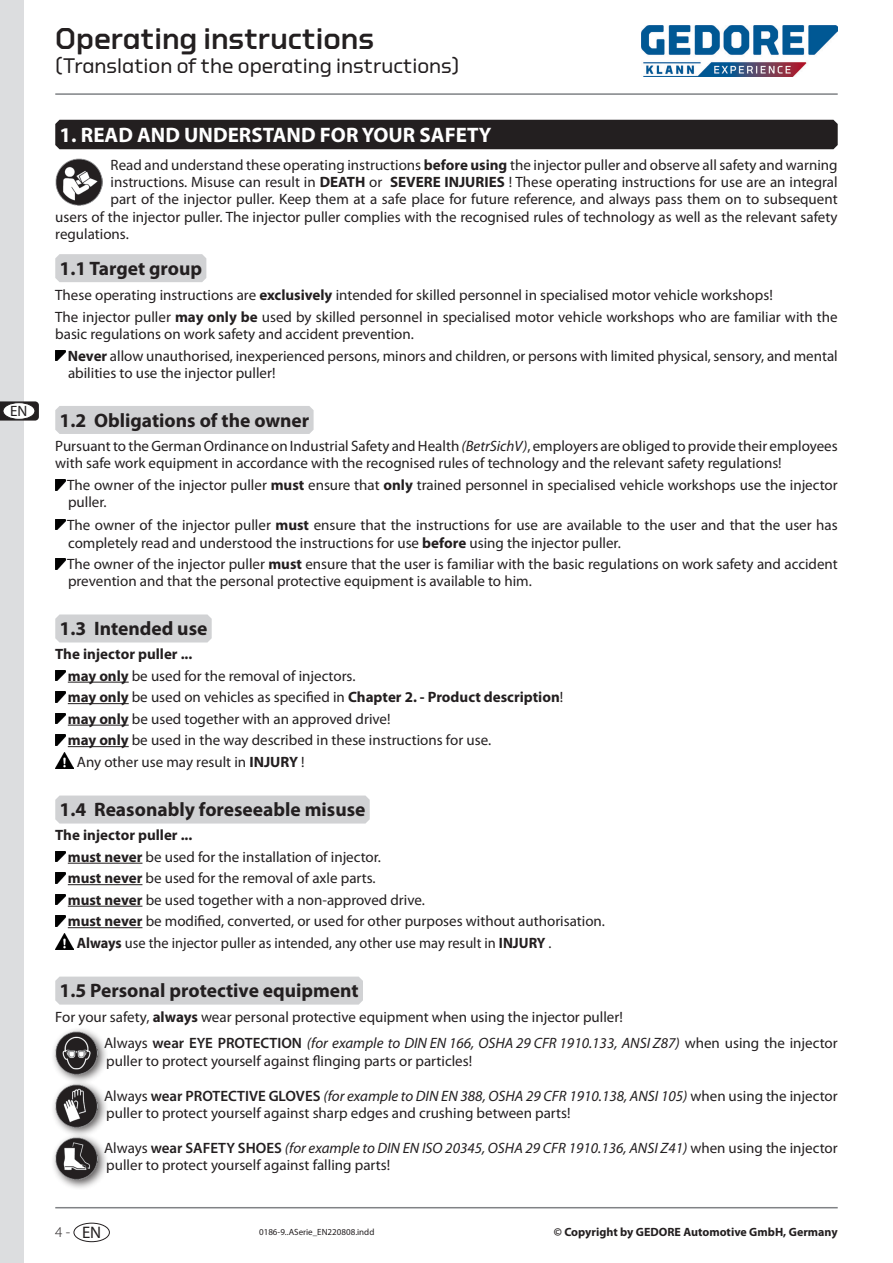
<style>
.page{position:relative;width:893px;height:1263px;background:#fff}
.page>*{position:absolute;margin:0;border:0;box-sizing:border-box;transform-origin:0 0}
.t1{font:500 30px "GEDORE Type";color:#231f20}
.t2{font:21px "GEDORE Type";color:#231f20}
.t3{font:700 21px "Myriad Pro";color:#fff}
.t4{font:700 19.5px "Myriad Pro";color:#231f20}
.t5{font:15px/17.2px "Myriad Pro";color:#231f20}
.t6{font:700 15px "Myriad Pro";color:#231f20}
.t7{font:15px "Myriad Pro";color:#231f20;scale:.96 1}
.t8{font:300 15px "Myriad Pro";color:#231f20}
.t9{font:700 12px "Myriad Pro";color:#231f20}
.t10{font:9px "Myriad Pro";color:#231f20}
.s1{font-weight:700}
.s2{font-style:italic}
.s3{font-weight:400}
.s4{font-weight:600}
.s5{font-weight:400;font-size:16.65px}
</style>
<div class="page">
<div style="left:0;top:0;width:23px;height:1263px;background:#dcdddf"></div>
<hr style="left:55px;top:1207px;width:783px;height:1px;background:#808285">
<div style="left:74px;top:1223px;width:36px;height:19px;border:1px solid #231f20;border-radius:50%"></div>
<svg style="left:0;top:401px;width:39px;height:20px"></svg>
<div style="left:3px;top:403px;width:32px;height:16px;background:#fff;border-radius:50%"></div>
<div style="left:3px;top:402px;width:32px;height:18px;border:1px solid #231f20;border-radius:50%"></div>
<hr style="left:55px;top:93px;width:783px;height:2px;background:#808285">
<img style="left:641px;top:26px;width:197px;height:50px">
<div style="left:55px;top:120px;width:783px;height:29px;background:#231f20"></div>
<div style="left:55px;top:254px;width:151px;height:28px;background:#d1d2d4"></div>
<div style="left:55px;top:406px;width:259px;height:28px;background:#d1d2d4"></div>
<div style="left:55px;top:614px;width:157px;height:28px;background:#d1d2d4"></div>
<hr style="left:68px;top:682px;width:61px;height:1px;background:#231f20">
<hr style="left:68px;top:703px;width:61px;height:1px;background:#231f20">
<hr style="left:68px;top:725px;width:61px;height:1px;background:#231f20">
<hr style="left:68px;top:746px;width:61px;height:1px;background:#231f20">
<div style="left:55px;top:795px;width:315px;height:28px;background:#d1d2d4"></div>
<hr style="left:68px;top:863px;width:74px;height:1px;background:#231f20">
<hr style="left:68px;top:884px;width:74px;height:1px;background:#231f20">
<hr style="left:68px;top:906px;width:74px;height:1px;background:#231f20">
<hr style="left:68px;top:927px;width:74px;height:1px;background:#231f20">
<div style="left:55px;top:976px;width:308px;height:28px;background:#d1d2d4"></div>
<img style="left:55px;top:159px;width:47px;height:47px">
<svg style="left:55px;top:350px;width:11px;height:11px"></svg>
<svg style="left:55px;top:480px;width:11px;height:10px"></svg>
<svg style="left:55px;top:519px;width:11px;height:11px"></svg>
<svg style="left:55px;top:559px;width:11px;height:10px"></svg>
<svg style="left:55px;top:670px;width:11px;height:11px"></svg>
<svg style="left:55px;top:692px;width:11px;height:10px"></svg>
<svg style="left:55px;top:713px;width:11px;height:11px"></svg>
<svg style="left:55px;top:735px;width:11px;height:10px"></svg>
<img style="left:55px;top:752px;width:19px;height:16px">
<svg style="left:55px;top:851px;width:11px;height:11px"></svg>
<svg style="left:55px;top:873px;width:11px;height:10px"></svg>
<svg style="left:55px;top:894px;width:11px;height:11px"></svg>
<svg style="left:55px;top:916px;width:11px;height:10px"></svg>
<img style="left:55px;top:933px;width:19px;height:16px">
<div style="left:51px;top:1027px;width:57px;height:58px;background:#231f20;opacity:.75"></div>
<img style="left:55px;top:1032px;width:43px;height:42px">
<div style="left:51px;top:1080px;width:57px;height:58px;background:#231f20;opacity:.75"></div>
<img style="left:55px;top:1084px;width:43px;height:43px">
<div style="left:51px;top:1132px;width:57px;height:58px;background:#231f20;opacity:.75"></div>
<img style="left:55px;top:1137px;width:43px;height:43px">
<p class="t5" style="left:10px;top:402px;width:19px">EN</p>
<h1 class="t1" style="left:55px;top:21px;width:320px">Operating instructions</h1>
<h2 class="t2" style="left:55px;top:54px;width:406px">(Translation of the operating instructions)</h2>
<h2 class="t3" style="left:60px;top:121px;width:433px">1. READ AND UNDERSTAND FOR YOUR SAFETY</h2>
<p class="t5" style="left:111px;top:156px;width:729px">Read and understand these operating instructions <span class="s1">before using</span> the injector puller and observe all safety and warning</p>
<p class="t5" style="left:111px;top:173px;width:729px">instructions. Misuse can result in <span class="s1">DEATH</span> or <span class="s1">SEVERE INJURIES</span> ! These operating instructions for use are an integral</p>
<p class="t5" style="left:111px;top:190px;width:729px">part of the injector puller. Keep them at a safe place for future reference, and always pass them on to subsequent</p>
<p class="t5" style="left:55px;top:208px;width:784px">users of the injector puller. The injector puller complies with the recognised rules of technology as well as the relevant safety</p>
<p class="t5" style="left:55px;top:225px;width:75px">regulations.</p>
<h3 class="t4" style="left:60px;top:255px;width:144px">1.1 Target group</h3>
<p class="t5" style="left:55px;top:283px;width:784px;line-height:22.2px">These operating instructions are <span class="s1">exclusively</span> intended for skilled personnel in specialised motor vehicle workshops!<br>The injector puller <span class="s1">may only be</span> used by skilled personnel in specialised motor vehicle workshops who are familiar with the</p>
<p class="t5" style="left:68px;top:323px;width:771px;line-height:21.5px;text-indent:-13px">basic regulations on work safety and accident prevention.<br><span class="s1">Never</span> allow unauthorised, inexperienced persons, minors and children, or persons with limited physical, sensory, and mental</p>
<p class="t5" style="left:68px;top:364px;width:209px">abilities to use the injector puller!</p>
<h3 class="t4" style="left:60px;top:407px;width:251px">1.2 Obligations of the owner</h3>
<p class="t5" style="left:55px;top:437px;width:784px">Pursuant to the German Ordinance on Industrial Safety and Health <span class="s2">(BetrSichV)</span>, employers are obliged to provide their employees with safe work equipment in accordance with the recognised rules of technology and the relevant safety regulations!</p>
<p class="t5" style="left:67px;top:476px;width:772px">The owner of the injector puller <span class="s1">must</span> ensure that <span class="s1">only</span> trained personnel in specialised vehicle workshops use the injector puller.</p>
<p class="t5" style="left:67px;top:515px;width:772px;line-height:18px">The owner of the injector puller <span class="s1">must</span> ensure that the instructions for use are available to the user and that the user has completely read and understood the instructions for use <span class="s1">before</span> using the injector puller.</p>
<p class="t5" style="left:67px;top:555px;width:772px">The owner of the injector puller <span class="s1">must</span> ensure that the user is familiar with the basic regulations on work safety and accident prevention and that the personal protective equipment is available to him.</p>
<h3 class="t4" style="left:60px;top:616px;width:149px">1.3 Intended use</h3>
<p class="t6" style="left:55px;top:644px;width:139px">The injector puller ...</p>
<p class="t5" style="left:68px;top:667px;width:289px"><span class="s1">may only</span> be used for the removal of injectors.</p>
<p class="t6" style="left:68px;top:687px;width:497px">may only <span class="s3">be used on vehicles as specified in</span> Chapter 2. - Product description<span class="s3">!</span></p>
<p class="t5" style="left:68px;top:710px;width:324px"><span class="s1">may only</span> be used together with an approved drive!</p>
<p class="t5" style="left:68px;top:731px;width:425px"><span class="s1">may only</span> be used in the way described in these instructions for use.</p>
<p class="t5" style="left:77px;top:753px;width:229px">Any other use may result in <span class="s1">INJURY</span> !</p>
<h3 class="t4" style="left:60px;top:797px;width:307px">1.4 Reasonably foreseeable misuse</h3>
<p class="t6" style="left:55px;top:825px;width:139px">The injector puller ...</p>
<p class="t5" style="left:68px;top:848px;width:315px"><span class="s1">must never</span> be used for the installation of injector.</p>
<p class="t5" style="left:68px;top:869px;width:309px"><span class="s1">must never</span> be used for the removal of axle parts.</p>
<p class="t5" style="left:68px;top:891px;width:359px"><span class="s1">must never</span> be used together with a non-approved drive.</p>
<p class="t5" style="left:68px;top:912px;width:539px"><span class="s1">must never</span> be modified, converted, or used for other purposes without authorisation.</p>
<p class="t7" style="left:77px;top:934px;width:496px"><span class="s1">Always</span> use the injector puller as intended, any other use may result in <span class="s1">INJURY</span> .</p>
<h3 class="t4" style="left:60px;top:978px;width:301px">1.5 Personal protective equipment</h3>
<p class="t5" style="left:104px;top:1003px;width:735px;line-height:26.5px;text-indent:-49px">For your safety, <span class="s1">always</span> wear personal protective equipment when using the injector puller!<br>Always <span class="s4">wear EYE PROTECTION</span> <span class="s2">(for example to DIN EN 166, OSHA 29 CFR 1910.133, ANSI Z87)</span> when using the injector</p>
<p class="t5" style="left:106px;top:1052px;width:367px">puller to protect yourself against flinging parts or particles!</p>
<p class="t5" style="left:104px;top:1087px;width:735px">Always <span class="s4">wear PROTECTIVE GLOVES</span> <span class="s2">(for example to DIN EN 388, OSHA 29 CFR 1910.138, ANSI 105)</span> when using the injector puller to protect yourself against sharp edges and crushing between parts!</p>
<p class="t5" style="left:104px;top:1139px;width:735px">Always <span class="s4">wear SAFETY SHOES</span> <span class="s2">(for example to DIN EN ISO 20345, OSHA 29 CFR 1910.136, ANSI Z41)</span> when using the injector puller to protect yourself against falling parts!</p>
<p class="t8" style="left:55px;top:1223px;width:47px">4- <span class="s5">EN</span></p>
<p class="t10" style="left:259px;top:1226px;width:117px">0186-9..ASerie_EN220808.indd</p>
<p class="t9" style="left:554px;top:1224px;width:285px">© Copyright by GEDORE Automotive GmbH, Germany</p>
</div>
